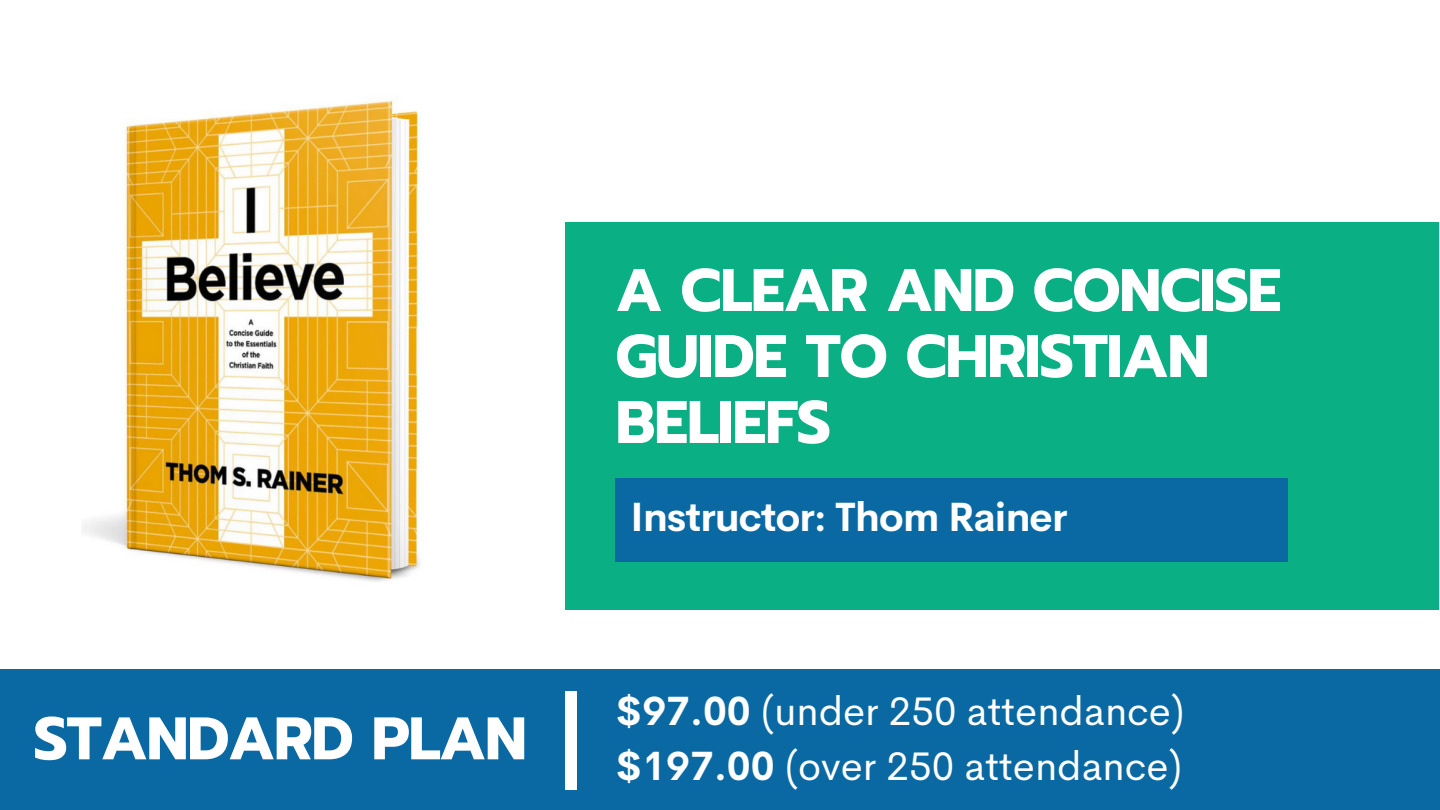
<style>
.page{position:relative;width:1440px;height:810px;background:#fff}
.page>*{position:absolute;margin:0;border:0;box-sizing:border-box;transform-origin:0 0}
.t1{font:700 60px/66px "Prompt";letter-spacing:-.02em;color:#fff}
.t2{font:40px/55.5px "Cerebri Sans";color:#fff}
.t3{font:700 40px "Cerebri Sans";letter-spacing:-.02em;color:#fff}
.s1{font-weight:700}
</style>
<div class="page">
<div style="left:0;top:669px;width:1440px;height:140px;background:#0a69a3"></div>
<div style="left:566px;top:691px;width:10px;height:99px;background:#fff"></div>
<img style="left:82px;top:100px;width:339px;height:482px">
<div style="left:566px;top:223px;width:873px;height:387px;background:#0aaf84"></div>
<div style="left:616px;top:479px;width:671px;height:82px;background:#0a69a3"></div>
<h1 class="t1" style="left:34px;top:706px;width:495px">STANDARD PLAN</h1>
<h1 class="t1" style="left:616px;top:258px;width:667px">A CLEAR AND CONCISE<br>GUIDE TO CHRISTIAN<br>BELIEFS</h1>
<p class="t3" style="left:631px;top:491px;width:438px">Instructor: Thom Rainer</p>
<p class="t2" style="left:616px;top:683px;width:570px"><span class="s1">$97.00</span> (under 250 attendance) <span class="s1">$197.00</span> (over 250 attendance)</p>
</div>
